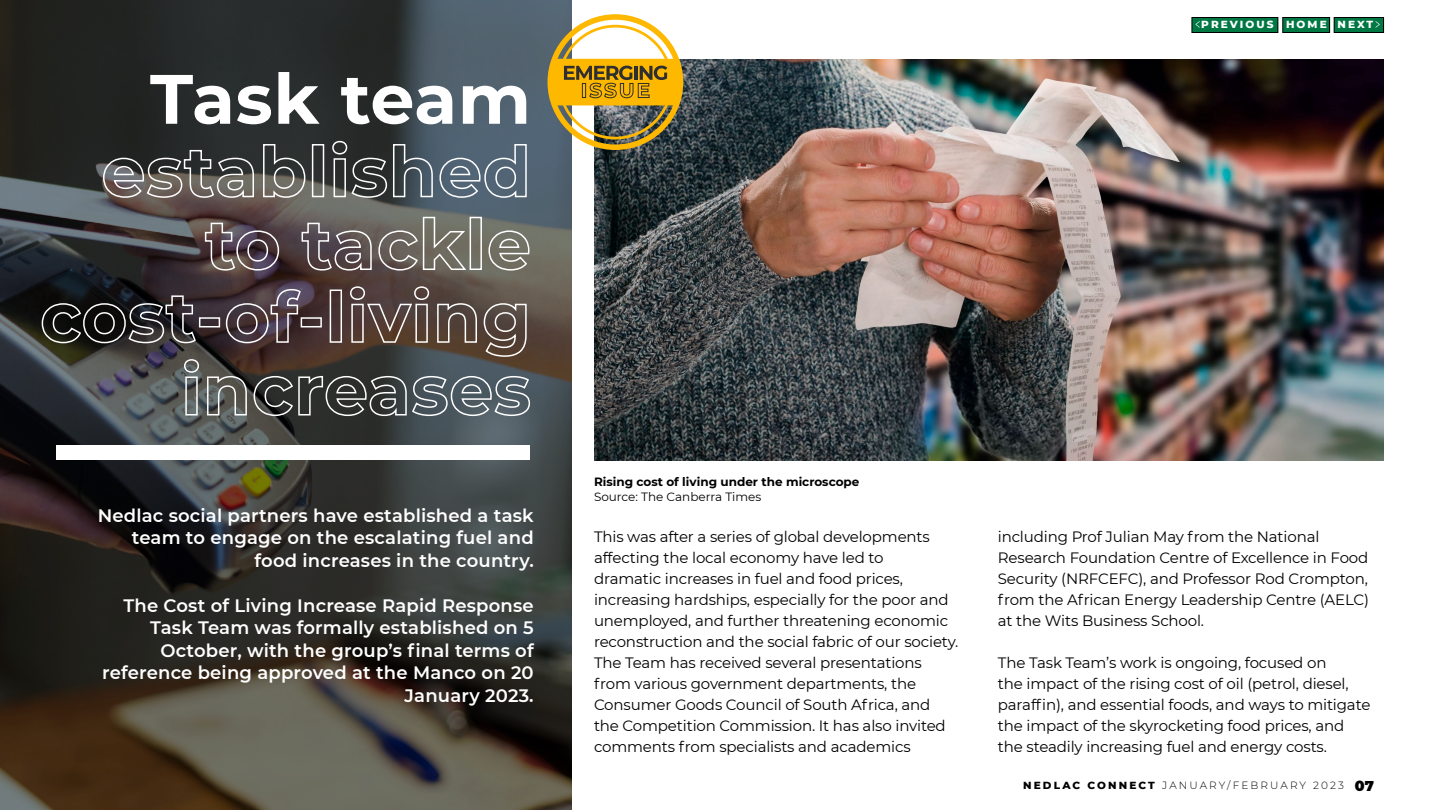
<style>
.page{position:relative;width:1440px;height:810px;background:#fff}
.page>*{position:absolute;margin:0;border:0;box-sizing:border-box;transform-origin:0 0}
.t1{font:700 69.75px/72.8px "Montserrat";letter-spacing:.01em;color:#fff;text-align:right}
.t2{font:600 18px/22.5px "Montserrat";letter-spacing:.01em;color:#fff;text-align:right}
.t3{font:15px/21px "Montserrat";letter-spacing:-.01em;color:#000}
.t4{font:900 14.25px "Montserrat";color:#000}
.t5{font:700 12px "Montserrat";color:#000}
.t6{font:12px "Montserrat";color:#000}
.t7{font:300 10.5px "Montserrat";letter-spacing:.2em;color:#000}
.t8{font:800 10.5px "Montserrat";letter-spacing:.2em;color:#fff}
.s1{font-weight:800}
</style>
<div class="page">
<svg style="left:0;top:0;width:572px;height:810px;background:#3c3b38"></svg>
<div style="left:56px;top:445px;width:474px;height:15px;background:#fff"></div>
<div style="left:1192px;top:18px;width:86px;height:15px;background:#007844"></div>
<div style="left:1192px;top:17px;width:86px;height:16px;border:1px solid #000"></div>
<div style="left:1283px;top:18px;width:47px;height:15px;background:#007844"></div>
<div style="left:1283px;top:17px;width:47px;height:16px;border:1px solid #000"></div>
<div style="left:1334px;top:18px;width:50px;height:15px;background:#007844"></div>
<div style="left:1334px;top:17px;width:50px;height:16px;border:1px solid #000"></div>
<svg style="left:1375px;top:21px;width:5px;height:7px"></svg>
<svg style="left:1195px;top:21px;width:5px;height:7px"></svg>
<img style="left:594px;top:59px;width:790px;height:401px">
<svg style="left:548px;top:14px;width:135px;height:136px"></svg>
<h1 class="t1" style="left:40px;top:59px;width:492px">Task team established to tackle cost-of-living increases</h1>
<p class="t2" style="left:98px;top:503px;width:438px">Nedlac social partners have established a task team to engage on the escalating fuel and food increases in the country.</p>
<p class="t2" style="left:102px;top:593px;width:433px">The Cost of Living Increase Rapid Response Task Team was formally established on 5<br>October, with the group’s final terms of reference being approved at the Manco on 20<br>January 2023.</p>
<p class="t5" style="left:594px;top:473px;width:267px">Rising cost of living under the microscope</p>
<p class="t6" style="left:594px;top:489px;width:169px">Source: The Canberra Times</p>
<p class="t8" style="left:1201px;top:17px;width:174px">PREVIOUS HOME NEXT</p>
<p class="t3" style="left:594px;top:526px;width:366px">This was after a series of global developments affecting the local economy have led to<br>dramatic increases in fuel and food prices, increasing hardships, especially for the poor and unemployed, and further threatening economic reconstruction and the social fabric of our society.<br>The Team has received several presentations from various government departments, the Consumer Goods Council of South Africa, and the Competition Commission. It has also invited comments from specialists and academics</p>
<p class="t3" style="left:998px;top:526px;width:373px">including Prof Julian May from the National Research Foundation Centre of Excellence in Food Security (NRFCEFC), and Professor Rod Crompton, from the African Energy Leadership Centre (AELC) at the Wits Business School.</p>
<p class="t3" style="left:998px;top:652px;width:374px">The Task Team’s work is ongoing, focused on<br>the impact of the rising cost of oil (petrol, diesel, paraffin), and essential foods, and ways to mitigate the impact of the skyrocketing food prices, and the steadily increasing fuel and energy costs.</p>
<p class="t7" style="left:1023px;top:778px;width:322px"><span class="s1">NEDLAC CONNECT</span> JANUARY/FEBRUARY 2023</p>
<p class="t4" style="left:1355px;top:775px;width:21px">07</p>
</div>
